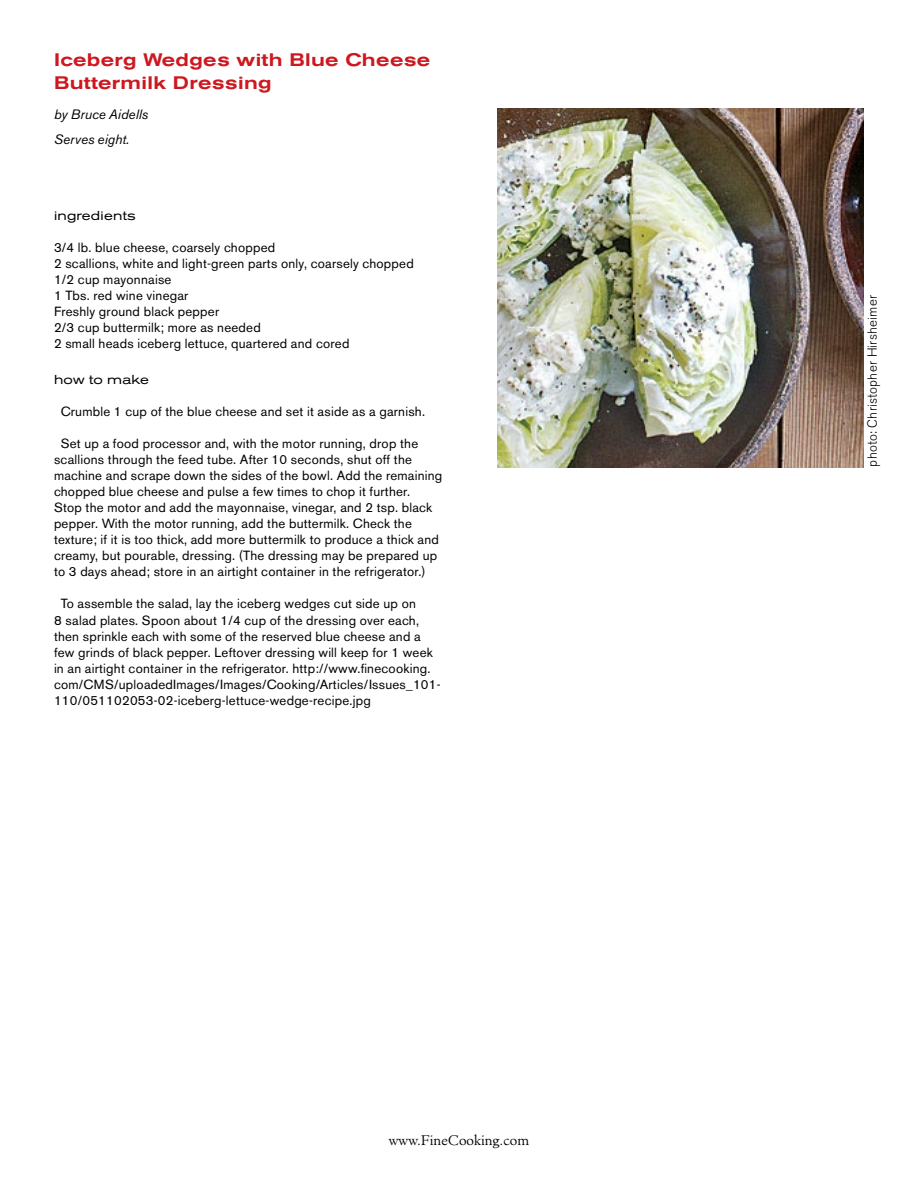
<style>
.page{position:relative;width:918px;height:1188px;background:#fff}
.page>*{position:absolute;margin:0;border:0;box-sizing:border-box;transform-origin:0 0}
.t1{font:500 expanded 18px "Akzidenz Grotesk BE";letter-spacing:.02em;color:#ce181f}
.t2{font:italic 13.5px/25px "Akzidenz Grotesk BE";color:#000}
.t3{font:300 13.5px "Minister";color:#000}
.t4{font:13.2px/16px "Akzidenz Grotesk BE";letter-spacing:.02em;color:#000}
.t5{font:300 13.2px "Akzidenz Grotesk BE";letter-spacing:.02em;color:#000}
.t6{font:expanded 12.9px "Akzidenz Grotesk BE";letter-spacing:.015em;color:#000}
</style>
<div class="page">
<img style="left:498px;top:108px;width:366px;height:359px">
<h1 class="t1" style="left:54px;top:49px;width:378px">Iceberg Wedges with Blue Cheese</h1>
<h1 class="t1" style="left:54px;top:72px;width:219px">Buttermilk Dressing</h1>
<p class="t2" style="left:54px;top:102px;width:96px">by Bruce Aidells<br>Serves eight.</p>
<p class="t6" style="left:54px;top:207px;width:83px">ingredients</p>
<p class="t4" style="left:54px;top:239px;width:361px">3/4 lb. blue cheese, coarsely chopped<br>2 scallions, white and light-green parts only, coarsely chopped 1/2 cup mayonnaise<br>1 Tbs. red wine vinegar<br>Freshly ground black pepper<br>2/3 cup buttermilk; more as needed<br>2 small heads iceberg lettuce, quartered and cored</p>
<p class="t6" style="left:54px;top:371px;width:97px">how to make</p>
<p class="t4" style="left:61px;top:403px;width:366px">Crumble 1 cup of the blue cheese and set it aside as a garnish.</p>
<p class="t4" style="left:54px;top:435px;width:390px;text-indent:7px">Set up a food processor and, with the motor running, drop the scallions through the feed tube. After 10 seconds, shut off the machine and scrape down the sides of the bowl. Add the remaining chopped blue cheese and pulse a few times to chop it further.<br>Stop the motor and add the mayonnaise, vinegar, and 2 tsp. black pepper. With the motor running, add the buttermilk. Check the texture; if it is too thick, add more buttermilk to produce a thick and creamy, but pourable, dressing. (The dressing may be prepared up to 3 days ahead; store in an airtight container in the refrigerator.)</p>
<p class="t4" style="left:54px;top:596px;width:388px;text-indent:7px">To assemble the salad, lay the iceberg wedges cut side up on<br>8 salad plates. Spoon about 1/4 cup of the dressing over each, then sprinkle each with some of the reserved blue cheese and a few grinds of black pepper. Leftover dressing will keep for 1 week in an airtight container in the refrigerator. http://www.finecooking. com/CMS/uploadedImages/Images/Cooking/Articles/Issues_101- 110/051102053-02-iceberg-lettuce-wedge-recipe.jpg</p>
<p class="t3" style="left:389px;top:1132px;width:142px">www.FineCooking.com</p>
<p class="t5" style="left:865px;top:467px;width:173px;rotate:-90deg">photo: Christopher Hirsheimer</p>
</div>
